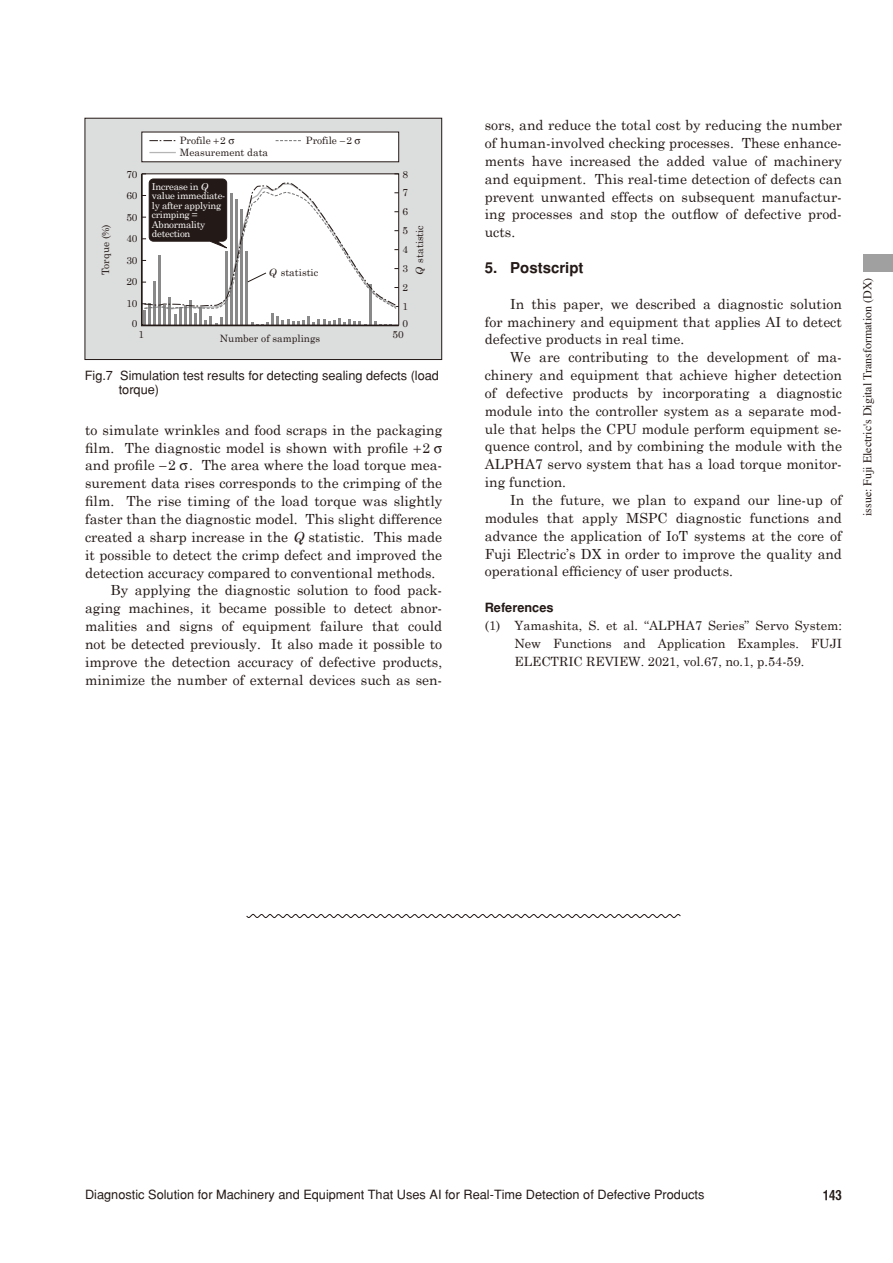
<style>
.page{position:relative;width:893px;height:1263px;background:#fff}
.page>*{position:absolute;margin:0;border:0;box-sizing:border-box;transform-origin:0 0}
.t1{font:700 15px "Helvetica";color:#231916}
.t2{font:13.95px/17.9px "Century Schoolbook";color:#231916;text-align:justify}
.t3{font:13.95px "Helvetica CY Bold";color:#231916}
.t4{font:12.75px/13.6px "Helvetica";color:#231916}
.t5{font:12.75px/17.9px "Century Schoolbook";color:#231916;text-align:justify}
.t6{font:700 12.75px "Helvetica";color:#231916}
.t7{font:12px "Times";color:#231916}
.t8{font:10.05px/18.9px "Century Schoolbook";color:#231916;text-align:justify}
.t9{font:9.6px/9.6px "Century Schoolbook";letter-spacing:-.025em;color:#fff}
.s1{font-style:italic}
</style>
<div class="page">
<div style="left:863px;top:254px;width:30px;height:17px;background:#a0a0a1"></div>
<svg style="left:246px;top:913px;width:435px;height:6px"></svg>
<div style="left:85px;top:118px;width:357px;height:241px;background:#dcdddd"></div>
<div style="left:142px;top:132px;width:257px;height:30px;background:#fff"></div>
<svg style="left:149px;top:140px;width:27px;height:1px"></svg>
<svg style="left:149px;top:152px;width:27px;height:1px"></svg>
<svg style="left:276px;top:140px;width:25px;height:1px"></svg>
<svg style="left:141px;top:173px;width:259px;height:154px;background:#d1cfce"></svg>
<div style="left:85px;top:118px;width:357px;height:242px;border:1px solid #231916"></div>
<p class="t8" style="left:180px;top:135px;width:90px;line-height:11.9px">Profile 2<br>Measurement data</p>
<p class="t8" style="left:306px;top:131px;width:48px">Profile 2</p>
<p class="t8" style="left:126px;top:164px;width:13px">70</p>
<p class="t8" style="left:403px;top:164px;width:7px">8<br>7<br>6<br>5</p>
<p class="t8" style="left:403px;top:259px;width:7px">3</p>
<p class="t8" style="left:403px;top:296px;width:7px">1</p>
<p class="t9" style="left:152px;top:181px;width:75px">Increase in <span class="s1">Q </span>value immediate&shy;ly after applying crimping =<br>Abnormality detection</p>
<p class="t8" style="left:126px;top:186px;width:13px">60</p>
<p class="t8" style="left:126px;top:207px;width:13px">50</p>
<p class="t8" style="left:96px;top:275px;width:53px;rotate:-90deg">Torque (%)</p>
<p class="t8" style="left:410px;top:274px;width:51px;rotate:-90deg"><span class="s1">Q</span> statistic</p>
<p class="t8" style="left:126px;top:229px;width:13px">40</p>
<p class="t8" style="left:403px;top:240px;width:7px">4</p>
<p class="t8" style="left:403px;top:277px;width:7px">2</p>
<p class="t8" style="left:126px;top:249px;width:13px;line-height:21.6px">30<br>20<br>10</p>
<p class="t8" style="left:269px;top:262px;width:51px"><span class="s1">Q</span> statistic</p>
<p class="t8" style="left:132px;top:314px;width:7px">0</p>
<p class="t8" style="left:403px;top:314px;width:7px">0</p>
<p class="t8" style="left:138px;top:324px;width:7px">1</p>
<p class="t8" style="left:393px;top:324px;width:13px">50</p>
<p class="t8" style="left:220px;top:329px;width:102px">Number of samplings</p>
<p class="t4" style="left:119px;top:369px;width:322px;text-indent:-34px">Fig.7 Simulation test results for detecting sealing defects (load torque)</p>
<p class="t2" style="left:85px;top:420px;width:359px">to simulate wrinkles and food scraps in the packaging</p>
<p class="t2" style="left:85px;top:438px;width:347px">film. The diagnostic model is shown with profile 2</p>
<p class="t2" style="left:85px;top:456px;width:359px">and profile 2 . The area where the load torque mea-</p>
<p class="t2" style="left:85px;top:474px;width:359px">surement data rises corresponds to the crimping of the</p>
<p class="t2" style="left:85px;top:492px;width:359px">film. The rise timing of the load torque was slightly</p>
<p class="t2" style="left:85px;top:510px;width:359px">faster than the diagnostic model. This slight difference</p>
<p class="t2" style="left:85px;top:527px;width:359px">created a sharp increase in the <span class="s1">Q</span> statistic. This made</p>
<p class="t2" style="left:85px;top:545px;width:359px">it possible to detect the crimp defect and improved the</p>
<p class="t2" style="left:85px;top:563px;width:352px">detection accuracy compared to conventional methods.</p>
<p class="t2" style="left:111px;top:581px;width:333px">By applying the diagnostic solution to food pack-</p>
<p class="t2" style="left:85px;top:599px;width:359px">aging machines, it became possible to detect abnor-</p>
<p class="t2" style="left:85px;top:617px;width:359px">malities and signs of equipment failure that could</p>
<p class="t2" style="left:85px;top:635px;width:359px">not be detected previously. It also made it possible to</p>
<p class="t2" style="left:85px;top:652px;width:359px">improve the detection accuracy of defective products,</p>
<p class="t2" style="left:85px;top:670px;width:359px">minimize the number of external devices such as sen-</p>
<p class="t2" style="left:485px;top:116px;width:359px">sors, and reduce the total cost by reducing the number of human-involved checking processes. These enhance&shy;ments have increased the added value of machinery and equipment. This real-time detection of defects can prevent unwanted effects on subsequent manufactur&shy;ing processes and stop the outflow of defective prod&shy;ucts.</p>
<p class="t1" style="left:485px;top:259px;width:100px">5. Postscript</p>
<p class="t2" style="left:485px;top:294px;width:359px;text-indent:26px">In this paper, we described a diagnostic solution for machinery and equipment that applies AI to detect defective products in real time.</p>
<p class="t2" style="left:485px;top:348px;width:359px;text-indent:26px">We are contributing to the development of ma&shy;chinery and equipment that achieve higher detection of defective products by incorporating a diagnostic module into the controller system as a separate mod&shy;ule that helps the CPU module perform equipment se&shy;quence control, and by combining the module with the ALPHA7 servo system that has a load torque monitor&shy;ing function.</p>
<p class="t2" style="left:485px;top:491px;width:359px;text-indent:26px">In the future, we plan to expand our line-up of modules that apply MSPC diagnostic functions and advance the application of IoT systems at the core of Fuji Electric’s DX in order to improve the quality and operational efficiency of user products.</p>
<p class="t6" style="left:485px;top:600px;width:70px">References</p>
<p class="t5" style="left:514px;top:616px;width:329px;text-indent:-30px">(1) Yamashita, S. et al. “ALPHA7 Series” Servo System:<br>New Functions and Application Examples. FUJI ELECTRIC REVIEW. 2021, vol.67, no.1, p.54-59.</p>
<p class="t7" style="left:856px;top:516px;width:240px;rotate:-90deg">issue: Fuji Electric's Digital Transformation (DX)</p>
<p class="t4" style="left:85px;top:1187px;width:621px">Diagnostic Solution for Machinery and Equipment That Uses AI for Real-Time Detection of Defective Products</p>
<p class="t3" style="left:823px;top:1186px;width:21px">143</p>
</div>
